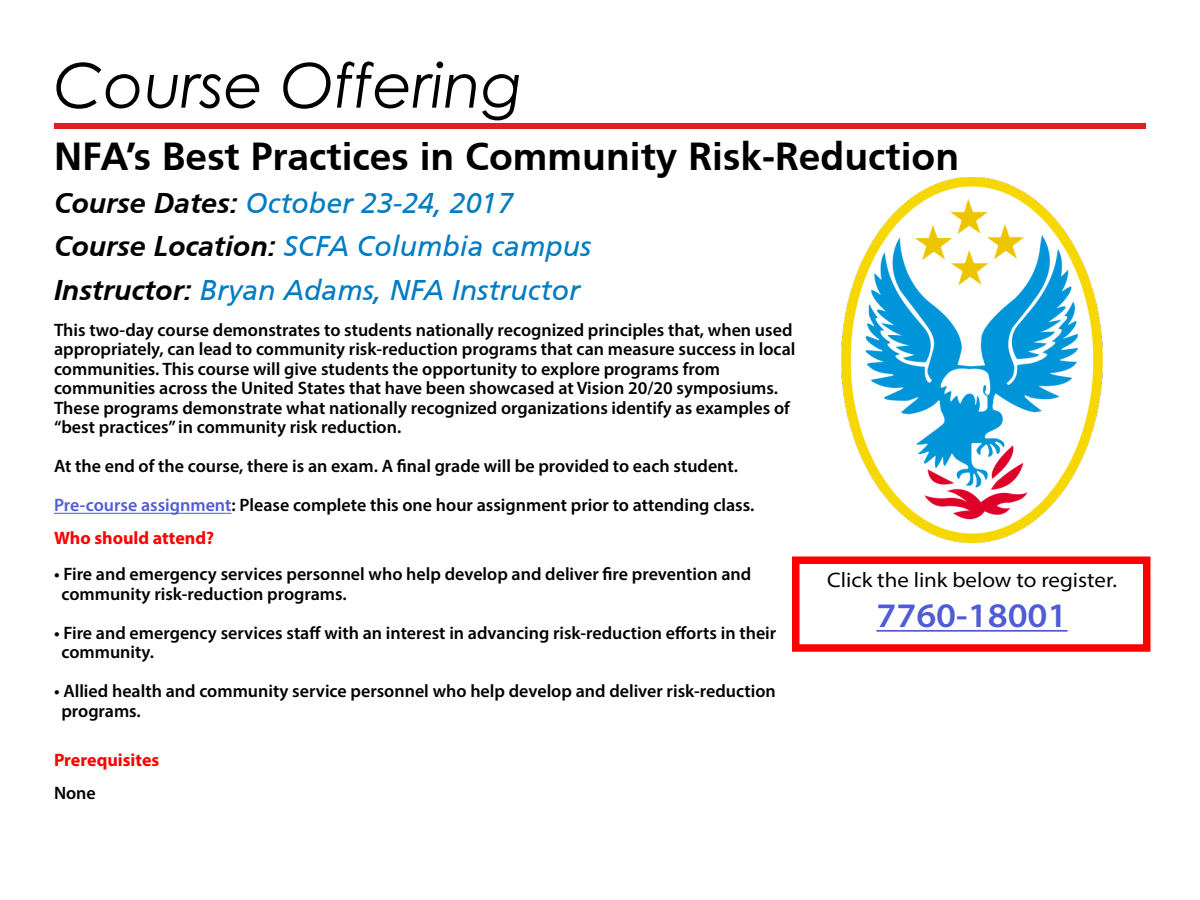
<style>
.page{position:relative;width:1200px;height:900px;background:#fff}
.page>*{position:absolute;margin:0;border:0;box-sizing:border-box;transform-origin:0 0}
.t1{font:italic 61.5px "Century Gothic";color:#000}
.t2{font:700 39px "Articulate";color:#000}
.t3{font:600 semi-expanded 34.5px "Myriad Pro";color:#4f5cd6}
.t4{font:italic 28.5px/43.5px "Articulate";color:#007cc2}
.t5{font:semi-expanded 21px "Myriad Pro";color:#000}
.t6{font:600 18px/19.5px "Myriad Pro";color:#000}
.t7{font:700 18px "Myriad Pro";color:#f00}
.s1{font-weight:700;color:#000}
.s2{color:#4f5cd6}
</style>
<div class="page">
<div style="left:54px;top:123px;width:1092px;height:5px;background:#db241c"></div>
<hr style="left:54px;top:513px;width:177px;height:1px;background:#4f5cd6">
<div style="left:792px;top:556px;width:358px;height:96px;border:8px solid #f00"></div>
<hr style="left:876px;top:630px;width:192px;height:2px;background:#4f5cd6">
<img style="left:842px;top:177px;width:260px;height:365px">
<h1 class="t1" style="left:54px;top:42px;width:470px">Course Offering</h1>
<h2 class="t2" style="left:54px;top:133px;width:907px">NFA’s Best Practices in Community Risk-Reduction</h2>
<h3 class="t4" style="left:54px;top:181px;width:539px"><span class="s1">Course Dates:</span> October 23-24, 2017<br><span class="s1">Course Location:</span> SCFA Columbia campus<br><span class="s1">Instructor:</span> Bryan Adams, NFA Instructor</h3>
<p class="t6" style="left:54px;top:320px;width:743px">This two-day course demonstrates to students nationally recognized principles that, when used appropriately, can lead to community risk-reduction programs that can measure success in local communities. This course will give students the opportunity to explore programs from communities across the United States that have been showcased at Vision 20/20 symposiums.<br>These programs demonstrate what nationally recognized organizations identify as examples of “best practices” in community risk reduction.</p>
<p class="t6" style="left:54px;top:446px;width:702px;line-height:39px">At the end of the course, there is an exam. A final grade will be provided to each student.<br><span class="s2">Pre-course assignment</span>: Please complete this one hour assignment prior to attending class.</p>
<p class="t7" style="left:54px;top:527px;width:162px">Who should attend?</p>
<p class="t6" style="left:61px;top:564px;width:691px;text-indent:-7px">• Fire and emergency services personnel who help develop and deliver fire prevention and community risk-reduction programs.</p>
<p class="t6" style="left:61px;top:623px;width:716px;text-indent:-7px">• Fire and emergency services staff with an interest in advancing risk-reduction efforts in their community.</p>
<p class="t6" style="left:61px;top:681px;width:716px;text-indent:-7px">• Allied health and community service personnel who help develop and deliver risk-reduction programs.</p>
<p class="t7" style="left:54px;top:749px;width:107px">Prerequisites</p>
<p class="t6" style="left:54px;top:783px;width:43px">None</p>
<p class="t5" style="left:827px;top:567px;width:291px">Click the link below to register.</p>
<h3 class="t3" style="left:876px;top:593px;width:193px">7760-18001</h3>
</div>
